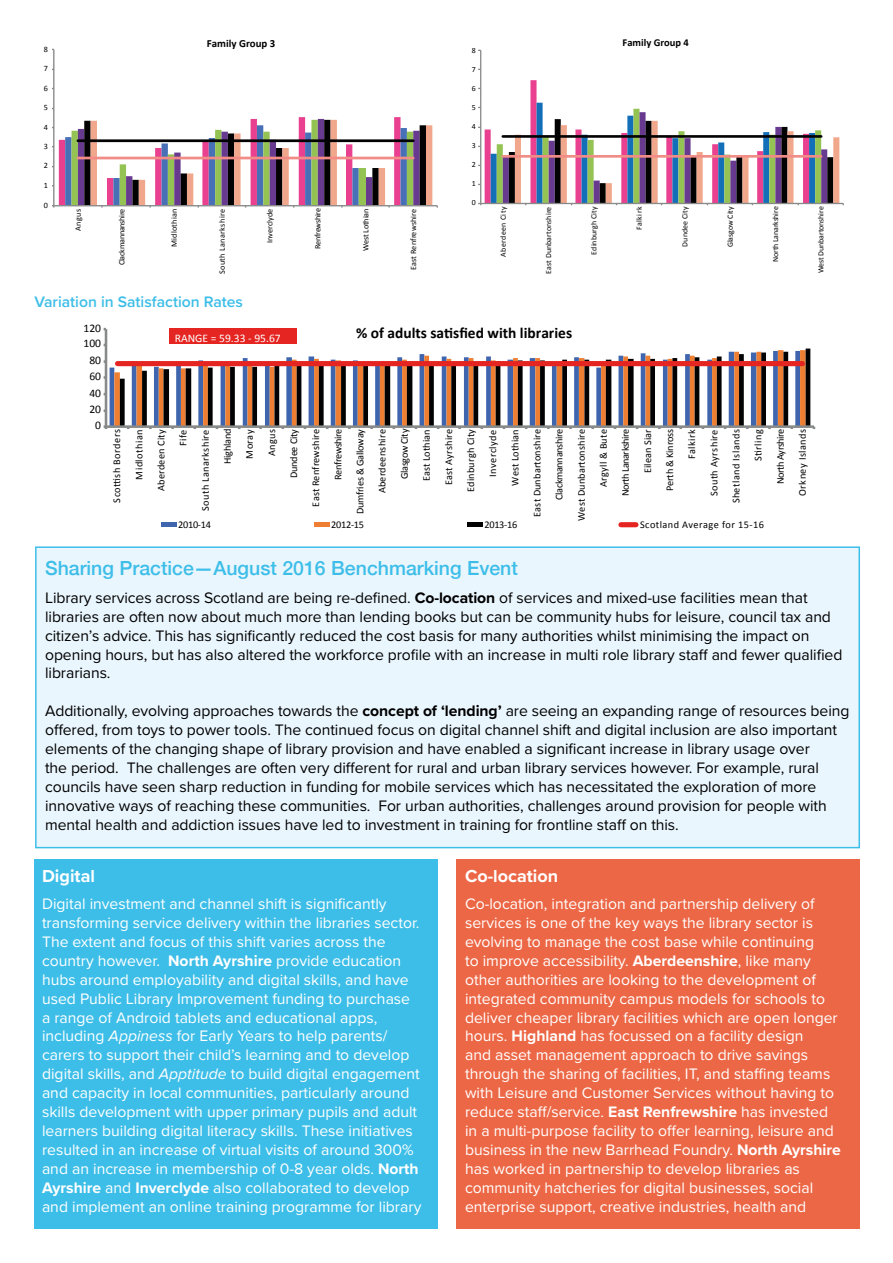
<style>
.page{position:relative;width:893px;height:1263px;background:#fff}
.page>*{position:absolute;margin:0;border:0;box-sizing:border-box;transform-origin:0 0}
.t1{font:500 19.5px "Helvetica Neue";color:#3dbee8}
.t2{font:700 18px "Proxima Nova";color:#fff}
.t3{font:15.75px/18.9px "Proxima Nova";color:#fff}
.t4{font:15.75px/18.9px "Proxima Nova";letter-spacing:-.005em;color:#000}
.t5{font:600 15.75px "Proxima Nova";color:#3dbee8}
.t6{font:700 15.45px "Calibri";color:#020203}
.t7{font:11.55px "Calibri";color:#fff}
.t8{font:11.55px "Calibri";letter-spacing:-.005em;color:#020203}
.t9{font:700 10.95px "Calibri";color:#020203}
.t10{font:700 10.5px "Calibri";color:#020203}
.t11{font:10.35px/22px "Calibri";letter-spacing:.01em;color:#020203;text-align:right}
.t12{font:10.35px "Calibri";letter-spacing:.04em;color:#020203}
.t13{font:8.1px "Calibri";color:#020203}
.t14{font:8.1px "Calibri";letter-spacing:-.035em;color:#020203}
.t15{font:8.1px "Calibri";letter-spacing:.04em;color:#020203}
.t16{font:8.1px "Calibri";letter-spacing:-.04em;color:#020203}
.t17{font:8.1px "Calibri";letter-spacing:.02em;color:#020203}
.t18{font:7.95px "Calibri";letter-spacing:.01em;color:#020203}
.t19{font:7.95px "Calibri";letter-spacing:-.015em;color:#020203}
.t20{font:7.95px "Calibri";letter-spacing:-.02em;color:#020203}
.t21{font:7.95px "Calibri";letter-spacing:.045em;color:#020203}
.t22{font:7.95px "Calibri";letter-spacing:.04em;color:#020203}
.s1{font-weight:700}
.s2{font-style:italic}
</style>
<div class="page">
<div style="left:36px;top:547px;width:823px;height:301px;background:#eaf6fe"></div>
<div style="left:35px;top:546px;width:825px;height:302px;border:2px solid #3dbee8"></div>
<div style="left:34px;top:859px;width:403px;height:370px;background:#3dbee8"></div>
<div style="left:457px;top:859px;width:403px;height:370px;background:#ec6745"></div>
<svg style="left:120px;top:349px;width:690px;height:76px"></svg>
<hr style="left:105px;top:329px;width:2px;height:98px;background:#888989">
<hr style="left:106px;top:425px;width:708px;height:3px;background:#888989">
<div style="left:118px;top:361px;width:684px;height:5px;background:#e52521"></div>
<div style="left:161px;top:522px;width:15px;height:5px;background:#3e65ae"></div>
<div style="left:314px;top:522px;width:16px;height:5px;background:#ee7e32"></div>
<div style="left:468px;top:522px;width:15px;height:5px;background:#020203"></div>
<div style="left:621px;top:522px;width:15px;height:5px;background:#e52521"></div>
<div style="left:169px;top:329px;width:128px;height:15px;background:#e52521"></div>
<hr style="left:53px;top:49px;width:1px;height:157px;background:#888989">
<svg style="left:52px;top:117px;width:386px;height:91px"></svg>
<hr style="left:78px;top:139px;width:335px;height:3px;background:#020203">
<hr style="left:78px;top:157px;width:335px;height:2px;background:#f18c86">
<hr style="left:480px;top:50px;width:1px;height:153px;background:#888989">
<svg style="left:478px;top:80px;width:366px;height:125px"></svg>
<hr style="left:503px;top:135px;width:318px;height:3px;background:#020203">
<hr style="left:503px;top:155px;width:318px;height:3px;background:#f18c86">
<p class="t13" style="left:44px;top:44px;width:6px">8</p>
<p class="t9" style="left:207px;top:36px;width:70px">Family Group 3</p>
<p class="t18" style="left:472px;top:45px;width:6px">8</p>
<p class="t10" style="left:623px;top:36px;width:68px">Family Group 4</p>
<p class="t13" style="left:44px;top:63px;width:6px">7</p>
<p class="t18" style="left:472px;top:64px;width:6px">7</p>
<p class="t13" style="left:44px;top:83px;width:6px">6</p>
<p class="t18" style="left:472px;top:83px;width:6px">6</p>
<p class="t13" style="left:44px;top:102px;width:6px">5</p>
<p class="t18" style="left:472px;top:102px;width:6px">5</p>
<p class="t13" style="left:44px;top:122px;width:6px">4</p>
<p class="t18" style="left:472px;top:121px;width:6px">4</p>
<p class="t13" style="left:44px;top:142px;width:6px">3</p>
<p class="t18" style="left:472px;top:140px;width:6px">3</p>
<p class="t13" style="left:44px;top:161px;width:6px">2</p>
<p class="t18" style="left:472px;top:159px;width:6px">2</p>
<p class="t13" style="left:44px;top:180px;width:6px">1</p>
<p class="t18" style="left:472px;top:179px;width:6px">1</p>
<p class="t13" style="left:44px;top:200px;width:6px">0</p>
<p class="t13" style="left:73px;top:231px;width:23px;rotate:-90deg">Angus</p>
<p class="t14" style="left:117px;top:265px;width:58px;rotate:-90deg">Clackmannanshire</p>
<p class="t17" style="left:169px;top:247px;width:39px;rotate:-90deg">Midlothian</p>
<p class="t15" style="left:217px;top:274px;width:66px;rotate:-90deg">South Lanarkshire</p>
<p class="t13" style="left:265px;top:243px;width:36px;rotate:-90deg">Inverclyde</p>
<p class="t16" style="left:313px;top:249px;width:42px;rotate:-90deg">Renfrewshire</p>
<p class="t13" style="left:361px;top:251px;width:44px;rotate:-90deg">West Lothian</p>
<p class="t13" style="left:408px;top:270px;width:63px;rotate:-90deg">East Renfrewshire</p>
<p class="t18" style="left:472px;top:198px;width:6px">0</p>
<p class="t21" style="left:498px;top:257px;width:51px;rotate:-90deg">Aberdeen City</p>
<p class="t18" style="left:543px;top:274px;width:69px;rotate:-90deg">East Dunbartonshire</p>
<p class="t18" style="left:589px;top:255px;width:50px;rotate:-90deg">Edinburgh City</p>
<p class="t22" style="left:634px;top:230px;width:24px;rotate:-90deg">Falkirk</p>
<p class="t18" style="left:680px;top:246px;width:41px;rotate:-90deg">Dundee City</p>
<p class="t18" style="left:725px;top:247px;width:42px;rotate:-90deg">Glasgow City</p>
<p class="t20" style="left:770px;top:262px;width:57px;rotate:-90deg">North Lanarkshire</p>
<p class="t19" style="left:816px;top:273px;width:69px;rotate:-90deg">West Dunbartonshire</p>
<p class="t5" style="left:35px;top:290px;width:210px">Variation in Satisfaction Rates</p>
<p class="t8" style="left:84px;top:320px;width:19px">120</p>
<p class="t8" style="left:84px;top:336px;width:19px">100</p>
<p class="t8" style="left:89px;top:353px;width:13px">80</p>
<p class="t8" style="left:89px;top:369px;width:13px">60</p>
<p class="t8" style="left:89px;top:385px;width:13px">40</p>
<p class="t8" style="left:89px;top:402px;width:13px">20</p>
<p class="t8" style="left:95px;top:418px;width:7px">0</p>
<p class="t7" style="left:175px;top:330px;width:108px">RANGE = 59.33 - 95.67</p>
<p class="t6" style="left:356px;top:323px;width:218px">% of adults satisfied with libraries</p>
<p class="t11" style="left:106px;top:521px;width:94px;rotate:-90deg">Scottish Borders<br>Midlothian<br>Aberdeen City<br>Fife<br>South Lanarkshire<br>Highland<br>Moray<br>Angus<br>Dundee City<br>East Renfrewshire<br>Renfrewshire<br>Dumfries &amp; Galloway<br>Aberdeenshire<br>Glasgow City<br>East Lothian<br>East Ayrshire<br>Edinburgh City<br>Inverclyde<br>West Lothian<br>East Dunbartonshire<br>Clackmannanshire<br>West Dunbartonshire<br>Argyll &amp; Bute<br>North Lanarkshire<br>Eilean Siar<br>Perth &amp; Kinross<br>Falkirk<br>South Ayrshire<br>Shetland Islands<br>Stirling<br>North Ayrshire<br>Orkney Islands</p>
<p class="t11" style="left:178px;top:513px;width:34px">2010-14</p>
<p class="t11" style="left:331px;top:513px;width:34px">2012-15</p>
<p class="t11" style="left:484px;top:513px;width:34px">2013-16</p>
<p class="t12" style="left:640px;top:517px;width:125px">Scotland Average for 15-16</p>
<p class="t1" style="left:45px;top:553px;width:474px">Sharing Practice—August 2016 Benchmarking Event</p>
<p class="t4" style="left:45px;top:587px;width:799px">Library services across Scotland are being re-defined. <span class="s1">Co-location</span> of services and mixed-use facilities mean that libraries are often now about much more than lending books but can be community hubs for leisure, council tax and citizen’s advice. This has significantly reduced the cost basis for many authorities whilst minimising the impact on opening hours, but has also altered the workforce profile with an increase in multi role library staff and fewer qualified librarians.</p>
<p class="t4" style="left:45px;top:701px;width:806px">Additionally, evolving approaches towards the <span class="s1">concept of ‘lending’</span> are seeing an expanding range of resources being offered, from toys to power tools. The continued focus on digital channel shift and digital inclusion are also important elements of the changing shape of library provision and have enabled a significant increase in library usage over<br>the period. The challenges are often very different for rural and urban library services however. For example, rural councils have seen sharp reduction in funding for mobile services which has necessitated the exploration of more innovative ways of reaching these communities. For urban authorities, challenges around provision for people with mental health and addiction issues have led to investment in training for frontline staff on this.</p>
<p class="t2" style="left:42px;top:862px;width:54px">Digital</p>
<p class="t3" style="left:42px;top:894px;width:381px">Digital investment and channel shift is significantly transforming service delivery within the libraries sector.<br>The extent and focus of this shift varies across the country however. <span class="s1">North Ayrshire</span> provide education hubs around employability and digital skills, and have used Public Library Improvement funding to purchase a range of Android tablets and educational apps, including <span class="s2">Appiness</span> for Early Years to help parents/ carers to support their child’s learning and to develop digital skills, and <span class="s2">Apptitude</span> to build digital engagement and capacity in local communities, particularly around skills development with upper primary pupils and adult learners building digital literacy skills. These initiatives resulted in an increase of virtual visits of around 300% and an increase in membership of 0-8 year olds. <span class="s1">North Ayrshire</span> and <span class="s1">Inverclyde</span> also collaborated to develop and implement an online training programme for library</p>
<p class="t2" style="left:465px;top:862px;width:95px">Co-location</p>
<p class="t3" style="left:465px;top:894px;width:377px">Co-location, integration and partnership delivery of services is one of the key ways the library sector is evolving to manage the cost base while continuing<br>to improve accessibility. <span class="s1">Aberdeenshire</span>, like many other authorities are looking to the development of integrated community campus models for schools to deliver cheaper library facilities which are open longer hours. <span class="s1">Highland</span> has focussed on a facility design<br>and asset management approach to drive savings through the sharing of facilities, IT, and staffing teams with Leisure and Customer Services without having to reduce staff/service. <span class="s1">East Renfrewshire</span> has invested in a multi-purpose facility to offer learning, leisure and business in the new Barrhead Foundry. <span class="s1">North Ayrshire </span>has worked in partnership to develop libraries as community hatcheries for digital businesses, social enterprise support, creative industries, health and</p>
</div>
